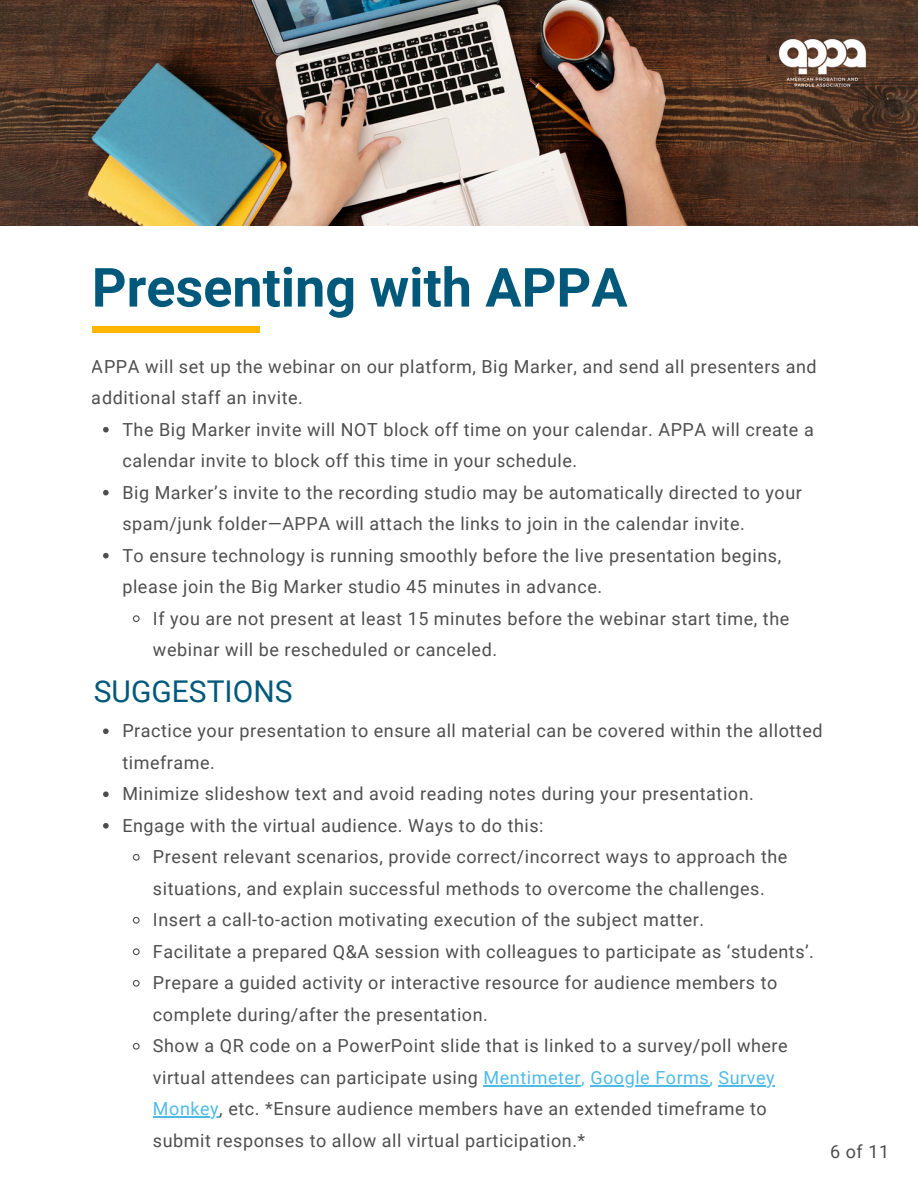
<style>
.page{position:relative;width:918px;height:1188px;background:#fff}
.page>*{position:absolute;margin:0;border:0;box-sizing:border-box;transform-origin:0 0}
.t1{font:700 54px "Roboto";color:#00597b}
.t2{font:30px "Roboto";color:#00597b}
.t3{font:18px/31.5px "Roboto";letter-spacing:.03em;color:#000}
.s1{color:#009ddc}
</style>
<div class="page">
<div style="left:92px;top:326px;width:167px;height:7px;background:#ffb600"></div>
<img style="left:0;top:0;width:918px;height:225px">
<img style="left:755px;top:16px;width:134px;height:94px">
<svg style="left:103px;top:427px;width:6px;height:5px"></svg>
<svg style="left:103px;top:490px;width:6px;height:5px"></svg>
<svg style="left:103px;top:553px;width:6px;height:5px"></svg>
<svg style="left:132px;top:615px;width:8px;height:7px"></svg>
<svg style="left:103px;top:728px;width:6px;height:6px"></svg>
<svg style="left:103px;top:791px;width:6px;height:6px"></svg>
<svg style="left:103px;top:823px;width:6px;height:6px"></svg>
<svg style="left:132px;top:853px;width:8px;height:8px"></svg>
<svg style="left:132px;top:916px;width:8px;height:8px"></svg>
<svg style="left:132px;top:948px;width:8px;height:8px"></svg>
<svg style="left:132px;top:979px;width:8px;height:8px"></svg>
<svg style="left:132px;top:1042px;width:8px;height:8px"></svg>
<hr style="left:484px;top:1085px;width:97px;height:1px;background:#009ddc">
<hr style="left:590px;top:1085px;width:119px;height:1px;background:#009ddc">
<hr style="left:719px;top:1085px;width:56px;height:1px;background:#009ddc">
<hr style="left:153px;top:1117px;width:66px;height:1px;background:#009ddc">
<h1 class="t1" style="left:92px;top:257px;width:537px">Presenting with APPA</h1>
<p class="t3" style="left:92px;top:351px;width:726px">APPA will set up the webinar on our platform, Big Marker, and send all presenters and additional staff an invite.</p>
<p class="t3" style="left:122px;top:414px;width:693px">The Big Marker invite will NOT block off time on your calendar. APPA will create a calendar invite to block off this time in your schedule.<br>Big Marker’s invite to the recording studio may be automatically directed to your spam/junk folder—APPA will attach the links to join in the calendar invite.<br>To ensure technology is running smoothly before the live presentation begins, please join the Big Marker studio 45 minutes in advance.</p>
<p class="t3" style="left:153px;top:603px;width:638px">If you are not present at least 15 minutes before the webinar start time, the webinar will be rescheduled or canceled.</p>
<p class="t2" style="left:94px;top:674px;width:200px">SUGGESTIONS</p>
<p class="t3" style="left:122px;top:716px;width:702px">Practice your presentation to ensure all material can be covered within the allotted</p>
<p class="t3" style="left:122px;top:747px;width:94px">timeframe.</p>
<p class="t3" style="left:122px;top:779px;width:633px">Minimize slideshow text and avoid reading notes during your presentation.</p>
<p class="t3" style="left:122px;top:810px;width:423px">Engage with the virtual audience. Ways to do this:</p>
<p class="t3" style="left:153px;top:842px;width:636px">Present relevant scenarios, provide correct/incorrect ways to approach the</p>
<p class="t3" style="left:153px;top:873px;width:613px">situations, and explain successful methods to overcome the challenges.</p>
<p class="t3" style="left:153px;top:905px;width:553px">Insert a call-to-action motivating execution of the subject matter.</p>
<p class="t3" style="left:153px;top:936px;width:663px">Facilitate a prepared Q&amp;A session with colleagues to participate as ‘students’.</p>
<p class="t3" style="left:153px;top:968px;width:626px">Prepare a guided activity or interactive resource for audience members to</p>
<p class="t3" style="left:153px;top:999px;width:336px">complete during/after the presentation.</p>
<p class="t3" style="left:153px;top:1031px;width:636px">Show a QR code on a PowerPoint slide that is linked to a survey/poll where</p>
<p class="t3" style="left:153px;top:1062px;width:623px">virtual attendees can participate using <span class="s1">Mentimeter, Google Forms, Survey</span></p>
<p class="t3" style="left:153px;top:1094px;width:615px"><span class="s1">Monkey</span>, etc. *Ensure audience members have an extended timeframe to</p>
<p class="t3" style="left:153px;top:1125px;width:434px">submit responses to allow all virtual participation.*</p>
<p class="t3" style="left:830px;top:1136px;width:60px">6 of 11</p>
</div>
